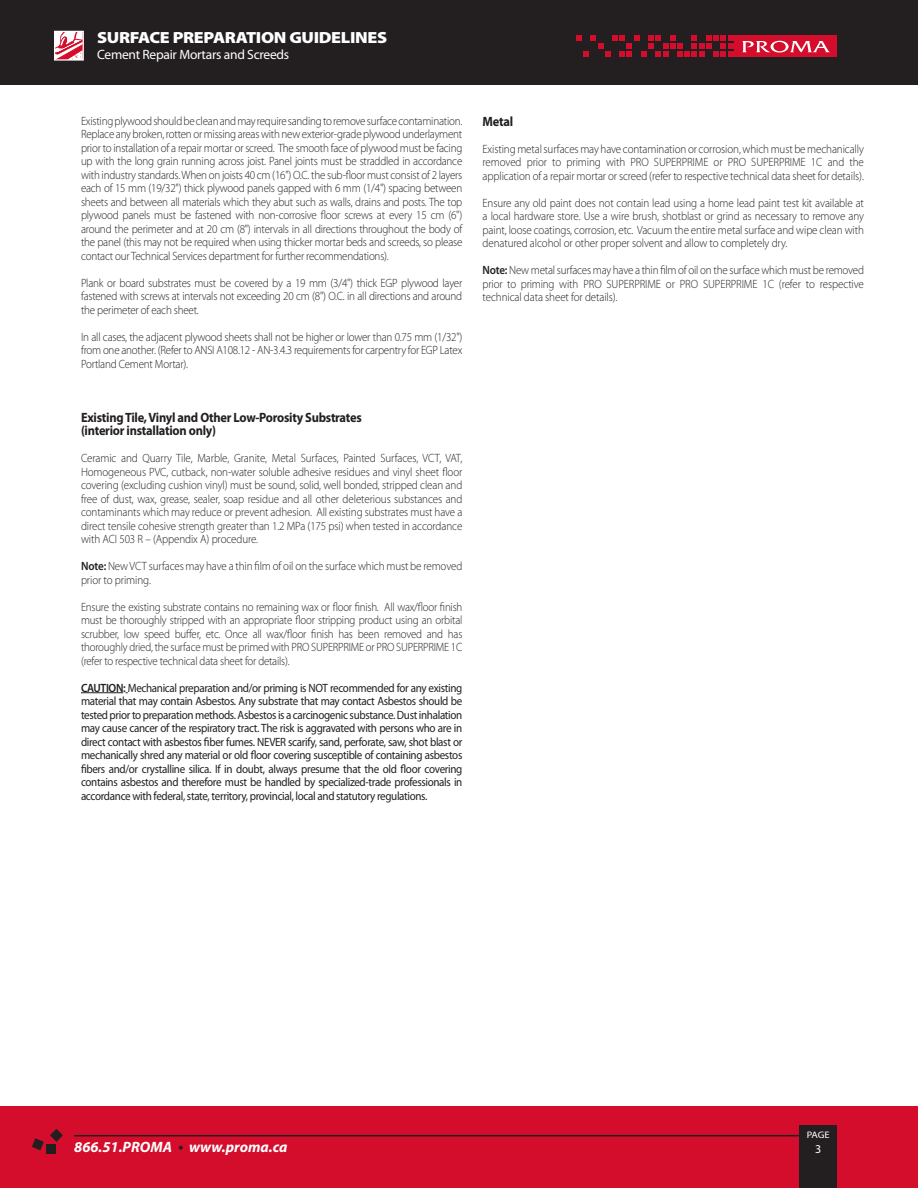
<style>
.page{position:relative;width:918px;height:1188px;background:#fff}
.page>*{position:absolute;margin:0;border:0;box-sizing:border-box;transform-origin:0 0}
.Product_Name{font:900 16.2px "Myriad Pro";letter-spacing:-.02em;color:#fff;scale:1.11 1}
.t1{font:italic 700 15px "Myriad Pro";color:#fff}
.Long_Description{font:700 13.5px/13.5px "Myriad Pro";letter-spacing:-.02em;color:#231f20;scale:.92 1}
.Product_Name-2{font:13.5px "Myriad Pro";letter-spacing:-.02em;color:#fff}
.Long_Description-2{font:300 12px/13.5px "Myriad Pro";letter-spacing:-.01em;color:#231f20;text-align:justify;scale:.92 1}
.Long_Description-3{font:12px/13.5px "Myriad Pro";letter-spacing:-.03em;color:#231f20;text-align:justify;scale:.92 1}
.Long_Description-4{font:300 12px/13.5px "Myriad Pro";letter-spacing:-.01em;color:#231f20;text-align:justify;scale:.91 1}
.t2{font:12px "Myriad Pro";color:#fff}
.t3{font:9.45px "Myriad Pro";color:#fff;scale:1.11 1}
.s1{font-weight:600}
</style>
<div class="page">
<div style="left:0;top:0;width:918px;height:84px;background:#231f20"></div>
<div style="left:0;top:1107px;width:918px;height:81px;background:#d30d2b"></div>
<div style="left:799px;top:1125px;width:38px;height:63px;background:#231f20"></div>
<hr style="left:74px;top:1135px;width:725px;height:1px;background:#231f20">
<svg style="left:56px;top:33px;width:26px;height:26px"></svg>
<div style="left:54px;top:31px;width:30px;height:30px;border:1px solid #fff"></div>
<div style="left:735px;top:35px;width:102px;height:22px;background:#d30d2b"></div>
<svg style="left:576px;top:35px;width:157px;height:22px"></svg>
<svg style="left:742px;top:41px;width:88px;height:12px"></svg>
<hr style="left:81px;top:692px;width:42px;height:1px;background:#231f20">
<div style="left:46px;top:1145px;width:9px;height:9px;background:#231f20"></div>
<svg style="left:50px;top:1129px;width:13px;height:13px"></svg>
<svg style="left:32px;top:1138px;width:12px;height:12px"></svg>
<p class="Product_Name" style="left:97px;top:27px;width:263px">SURFACE PREPARATION GUIDELINES</p>
<p class="Product_Name-2" style="left:97px;top:47px;width:194px">Cement Repair Mortars and Screeds</p>
<p class="Long_Description-2" style="left:81px;top:114px;width:416px">Existing plywood should be clean and may require sanding to remove surface contamination.<br>Replace any broken, rotten or missing areas with new exterior-grade plywood underlayment prior to installation of a repair mortar or screed. The smooth face of plywood must be facing up with the long grain running across joist. Panel joints must be straddled in accordance with industry standards. When on joists 40 cm (16") O.C. the sub-floor must consist of 2 layers each of 15 mm (19/32") thick plywood panels gapped with 6 mm (1/4") spacing between sheets and between all materials which they abut such as walls, drains and posts. The top plywood panels must be fastened with non-corrosive floor screws at every 15 cm (6") around the perimeter and at 20 cm (8") intervals in all directions throughout the body of the panel (this may not be required when using thicker mortar beds and screeds, so please contact our Technical Services department for further recommendations).</p>
<p class="Long_Description-2" style="left:81px;top:276px;width:416px">Plank or board substrates must be covered by a 19 mm (3/4") thick EGP plywood layer fastened with screws at intervals not exceeding 20 cm (8") O.C. in all directions and around the perimeter of each sheet.</p>
<p class="Long_Description-2" style="left:81px;top:330px;width:416px">In all cases, the adjacent plywood sheets shall not be higher or lower than 0.75 mm (1/32") from one another. (Refer to ANSI A108.12 - AN-3.4.3 requirements for carpentry for EGP Latex Portland Cement Mortar).</p>
<p class="Long_Description" style="left:81px;top:410px;width:307px">Existing Tile, Vinyl and Other Low-Porosity Substrates (interior installation only)</p>
<p class="Long_Description-2" style="left:81px;top:451px;width:416px">Ceramic and Quarry Tile, Marble, Granite, Metal Surfaces, Painted Surfaces, VCT, VAT, Homogeneous PVC, cutback, non-water soluble adhesive residues and vinyl sheet floor covering (excluding cushion vinyl) must be sound, solid, well bonded, stripped clean and free of dust, wax, grease, sealer, soap residue and all other deleterious substances and contaminants which may reduce or prevent adhesion. All existing substrates must have a direct tensile cohesive strength greater than 1.2 MPa (175 psi) when tested in accordance with ACI 503 R – (Appendix A) procedure.</p>
<p class="Long_Description-2" style="left:81px;top:559px;width:416px"><span class="s1">Note:</span> New VCT surfaces may have a thin film of oil on the surface which must be removed prior to priming.</p>
<p class="Long_Description-4" style="left:81px;top:600px;width:421px">Ensure the existing substrate contains no remaining wax or floor finish. All wax/floor finish must be thoroughly stripped with an appropriate floor stripping product using an orbital scrubber, low speed buffer, etc. Once all wax/floor finish has been removed and has thoroughly dried, the surface must be primed with PRO SUPERPRIME or PRO SUPERPRIME 1C (refer to respective technical data sheet for details).</p>
<p class="Long_Description-3" style="left:81px;top:681px;width:416px"><span class="s1">CAUTION:</span> Mechanical preparation and/or priming is NOT recommended for any existing material that may contain Asbestos. Any substrate that may contact Asbestos should be tested prior to preparation methods. Asbestos is a carcinogenic substance. Dust inhalation may cause cancer of the respiratory tract. The risk is aggravated with persons who are in direct contact with asbestos fiber fumes. NEVER scarify, sand, perforate, saw, shot blast or mechanically shred any material or old floor covering susceptible of containing asbestos fibers and/or crystalline silica. If in doubt, always presume that the old floor covering contains asbestos and therefore must be handled by specialized-trade professionals in accordance with federal, state, territory, provincial, local and statutory regulations.</p>
<p class="Long_Description" style="left:483px;top:114px;width:35px">Metal</p>
<p class="Long_Description-2" style="left:483px;top:142px;width:416px">Existing metal surfaces may have contamination or corrosion, which must be mechanically removed prior to priming with PRO SUPERPRIME or PRO SUPERPRIME 1C and the application of a repair mortar or screed (refer to respective technical data sheet for details).</p>
<p class="Long_Description-2" style="left:483px;top:196px;width:416px">Ensure any old paint does not contain lead using a home lead paint test kit available at a local hardware store. Use a wire brush, shotblast or grind as necessary to remove any paint, loose coatings, corrosion, etc. Vacuum the entire metal surface and wipe clean with denatured alcohol or other proper solvent and allow to completely dry.</p>
<p class="Long_Description-2" style="left:483px;top:263px;width:416px"><span class="s1">Note:</span> New metal surfaces may have a thin film of oil on the surface which must be removed prior to priming with PRO SUPERPRIME or PRO SUPERPRIME 1C (refer to respective technical data sheet for details).</p>
<p class="t1" style="left:74px;top:1137px;width:215px">866.51.PROMA www.proma.ca</p>
<p class="t3" style="left:807px;top:1129px;width:22px">PAGE</p>
<p class="t2" style="left:815px;top:1141px;width:8px">3</p>
</div>
